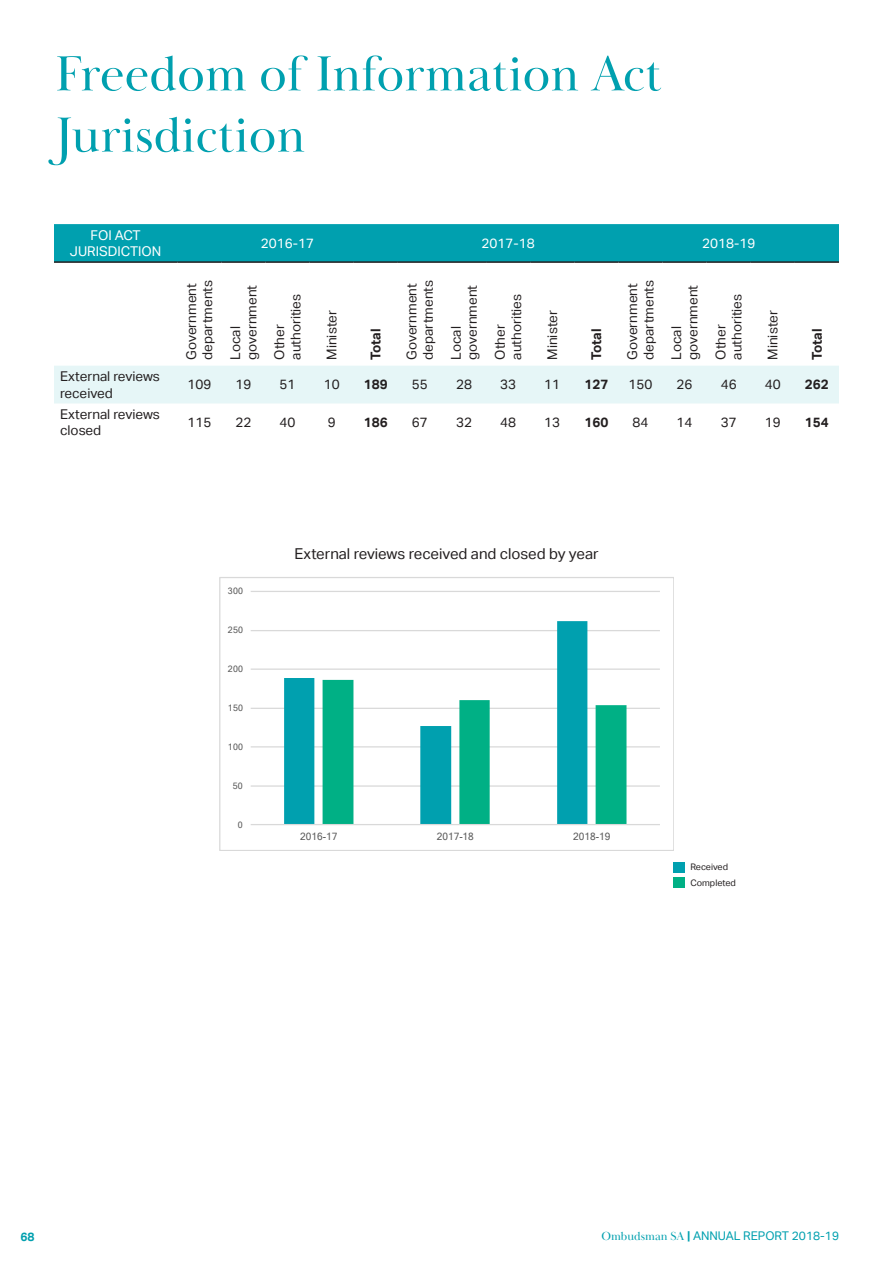
<style>
.page{position:relative;width:893px;height:1263px;background:#fff}
.page>*{position:absolute;margin:0;border:0;box-sizing:border-box;transform-origin:0 0}
.t1{font:51px/61.2px "Baskerville Display PT";color:#00a0af}
.t2{font:15px "Aktiv Grotesk";color:#231f20}
.t3{font:13.5px/16.2px "Aktiv Grotesk";color:#231f20}
.t4{font:13.5px/16.2px "Aktiv Grotesk";color:#fff;text-align:center}
.t5{font:700 13.5px "Aktiv Grotesk";color:#231f20}
.t6{font:12px "Aktiv Grotesk";color:#00a0af}
.t7{font:700 12px "Aktiv Grotesk";color:#00a0af}
.t8{font:10.05px "Microsoft Sans Serif";letter-spacing:.005em;color:#595959}
.t9{font:9px "Aktiv Grotesk";color:#231f20}
.t10{font:8.85px "Microsoft Sans Serif";letter-spacing:.015em;color:#595959}
.s1{font-family:"Baskerville Display PT"}
.s2{font-weight:700}
</style>
<div class="page">
<div style="left:54px;top:224px;width:785px;height:37px;background:#00a0af"></div>
<div style="left:54px;top:366px;width:785px;height:37px;background:#e6f6f7"></div>
<hr style="left:54px;top:261px;width:123px;height:2px;background:#231f20">
<hr style="left:177px;top:261px;width:44px;height:2px;background:#231f20">
<hr style="left:221px;top:261px;width:45px;height:2px;background:#231f20">
<hr style="left:266px;top:261px;width:44px;height:2px;background:#231f20">
<hr style="left:310px;top:261px;width:44px;height:2px;background:#231f20">
<hr style="left:354px;top:261px;width:44px;height:2px;background:#231f20">
<hr style="left:398px;top:261px;width:44px;height:2px;background:#231f20">
<hr style="left:442px;top:261px;width:44px;height:2px;background:#231f20">
<hr style="left:486px;top:261px;width:44px;height:2px;background:#231f20">
<hr style="left:530px;top:261px;width:44px;height:2px;background:#231f20">
<hr style="left:574px;top:261px;width:44px;height:2px;background:#231f20">
<hr style="left:618px;top:261px;width:44px;height:2px;background:#231f20">
<hr style="left:662px;top:261px;width:45px;height:2px;background:#231f20">
<hr style="left:707px;top:261px;width:44px;height:2px;background:#231f20">
<hr style="left:751px;top:261px;width:44px;height:2px;background:#231f20">
<hr style="left:795px;top:261px;width:44px;height:2px;background:#231f20">
<hr style="left:251px;top:785px;width:409px;height:2px;background:#d9d9d9">
<hr style="left:251px;top:746px;width:409px;height:1px;background:#d9d9d9">
<hr style="left:251px;top:708px;width:409px;height:1px;background:#d9d9d9">
<hr style="left:251px;top:668px;width:409px;height:2px;background:#d9d9d9">
<hr style="left:251px;top:630px;width:409px;height:1px;background:#d9d9d9">
<hr style="left:251px;top:591px;width:409px;height:1px;background:#d9d9d9">
<svg style="left:284px;top:621px;width:303px;height:203px"></svg>
<svg style="left:323px;top:680px;width:303px;height:144px"></svg>
<hr style="left:251px;top:824px;width:409px;height:1px;background:#d9d9d9">
<div style="left:219px;top:577px;width:455px;height:273px;border:1px solid #d9d9d9"></div>
<div style="left:674px;top:862px;width:11px;height:11px;background:#00a0af"></div>
<div style="left:674px;top:877px;width:11px;height:11px;background:#00b085"></div>
<p class="t1" style="left:55px;top:44px;width:608px">Freedom of Information Act<br>Jurisdiction</p>
<p class="t4" style="left:70px;top:227px;width:93px">FOI ACT<br>JURISDICTION</p>
<p class="t4" style="left:261px;top:235px;width:55px">2016-17</p>
<p class="t4" style="left:482px;top:235px;width:55px">2017-18</p>
<p class="t4" style="left:702px;top:235px;width:55px">2018-19</p>
<p class="t3" style="left:183px;top:360px;width:81px;rotate:-90deg">Government departments</p>
<p class="t3" style="left:227px;top:360px;width:76px;rotate:-90deg">Local government</p>
<p class="t3" style="left:272px;top:360px;width:67px;rotate:-90deg">Other authorities</p>
<p class="t3" style="left:404px;top:360px;width:81px;rotate:-90deg">Government departments</p>
<p class="t3" style="left:448px;top:360px;width:76px;rotate:-90deg">Local government</p>
<p class="t3" style="left:492px;top:360px;width:67px;rotate:-90deg">Other authorities</p>
<p class="t3" style="left:624px;top:360px;width:81px;rotate:-90deg">Government departments</p>
<p class="t3" style="left:669px;top:360px;width:76px;rotate:-90deg">Local government</p>
<p class="t3" style="left:713px;top:360px;width:67px;rotate:-90deg">Other authorities</p>
<p class="t3" style="left:324px;top:360px;width:51px;rotate:-90deg">Minister</p>
<p class="t3" style="left:544px;top:360px;width:51px;rotate:-90deg">Minister</p>
<p class="t5" style="left:368px;top:360px;width:33px;rotate:-90deg">Total</p>
<p class="t5" style="left:589px;top:360px;width:33px;rotate:-90deg">Total</p>
<p class="t3" style="left:765px;top:360px;width:51px;rotate:-90deg">Minister</p>
<p class="t5" style="left:809px;top:360px;width:33px;rotate:-90deg">Total</p>
<p class="t3" style="left:60px;top:369px;width:101px">External reviews received</p>
<p class="t3" style="left:187px;top:377px;width:25px">109</p>
<p class="t3" style="left:235px;top:377px;width:17px">19</p>
<p class="t3" style="left:280px;top:377px;width:17px">51</p>
<p class="t3" style="left:324px;top:377px;width:17px">10</p>
<p class="t5" style="left:364px;top:377px;width:25px">189</p>
<p class="t3" style="left:412px;top:377px;width:17px">55</p>
<p class="t3" style="left:456px;top:377px;width:17px">28</p>
<p class="t3" style="left:500px;top:377px;width:17px">33</p>
<p class="t3" style="left:544px;top:377px;width:17px">11</p>
<p class="t5" style="left:584px;top:377px;width:25px">127</p>
<p class="t3" style="left:628px;top:377px;width:25px">150</p>
<p class="t3" style="left:677px;top:377px;width:17px">26</p>
<p class="t3" style="left:721px;top:377px;width:17px">46</p>
<p class="t3" style="left:765px;top:377px;width:17px">40</p>
<p class="t5" style="left:805px;top:377px;width:25px">262</p>
<p class="t3" style="left:60px;top:406px;width:101px">External reviews closed</p>
<p class="t3" style="left:187px;top:414px;width:25px">115</p>
<p class="t3" style="left:235px;top:414px;width:17px">22</p>
<p class="t3" style="left:280px;top:414px;width:17px">40</p>
<p class="t3" style="left:328px;top:414px;width:9px">9</p>
<p class="t5" style="left:364px;top:415px;width:25px">186</p>
<p class="t3" style="left:412px;top:414px;width:17px">67</p>
<p class="t3" style="left:456px;top:414px;width:17px">32</p>
<p class="t3" style="left:500px;top:414px;width:17px">48</p>
<p class="t3" style="left:544px;top:414px;width:17px">13</p>
<p class="t5" style="left:584px;top:415px;width:25px">160</p>
<p class="t3" style="left:632px;top:414px;width:17px">84</p>
<p class="t3" style="left:677px;top:414px;width:17px">14</p>
<p class="t3" style="left:721px;top:414px;width:17px">37</p>
<p class="t3" style="left:765px;top:414px;width:17px">19</p>
<p class="t5" style="left:805px;top:415px;width:25px">154</p>
<p class="t10" style="left:228px;top:585px;width:16px">300</p>
<p class="t10" style="left:228px;top:624px;width:16px">250</p>
<p class="t10" style="left:228px;top:663px;width:16px">200</p>
<p class="t10" style="left:228px;top:702px;width:16px">150</p>
<p class="t10" style="left:228px;top:741px;width:16px">100</p>
<p class="t10" style="left:233px;top:780px;width:11px">50</p>
<p class="t10" style="left:238px;top:819px;width:6px">0</p>
<p class="t2" style="left:294px;top:545px;width:306px">External reviews received and closed by year</p>
<p class="t8" style="left:300px;top:830px;width:39px">2016-17</p>
<p class="t8" style="left:437px;top:830px;width:39px">2017-18</p>
<p class="t8" style="left:573px;top:830px;width:39px">2018-19</p>
<p class="t9" style="left:690px;top:862px;width:39px">Received</p>
<p class="t9" style="left:690px;top:878px;width:47px">Completed</p>
<p class="t7" style="left:21px;top:1229px;width:16px">68</p>
<p class="t6" style="left:602px;top:1229px;width:239px"><span class="s1">Ombudsman SA</span> <span class="s2">|</span> ANNUAL REPORT 2018-19</p>
</div>
